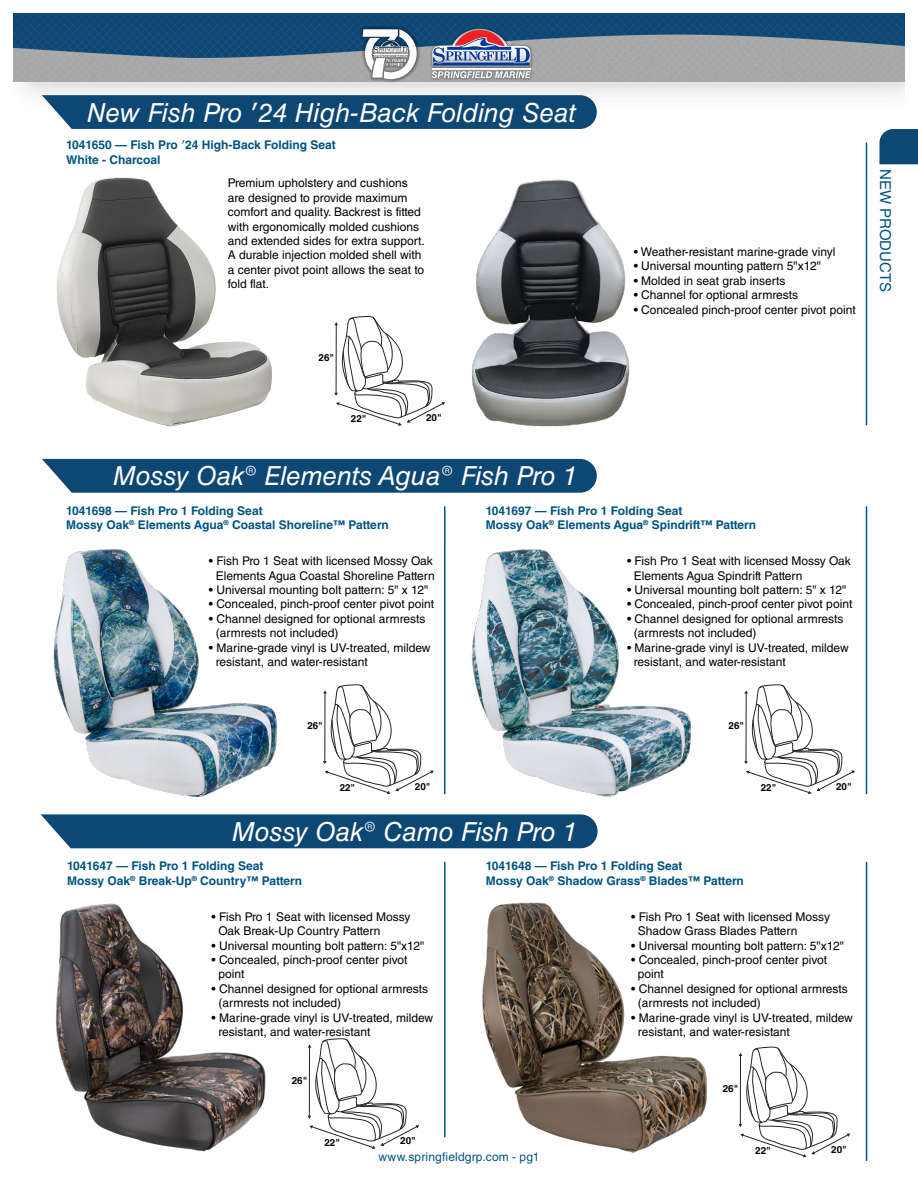
<style>
.page{position:relative;width:918px;height:1188px;background:#fff}
.page>*{position:absolute;margin:0;border:0;box-sizing:border-box;transform-origin:0 0}
.t1{font:italic 26.25px "Helvetica LT Std";color:#fff}
.t2{font:15px "Helvetica LT Std";color:#005482}
.t3{font:12px/14.4px "Helvetica LT Std";color:#000}
.t4{font:700 12px/14.4px "Helvetica LT Std";color:#005482}
.t5{font:12px "Helvetica LT Std";letter-spacing:.015em;color:#005482}
.t6{font:700 9.9px "Helvetica LT Std";color:#000}
.t7{font:700 9.75px "Helvetica LT Std";color:#000}
.s1{font-family:"Helvetica";font-style:normal}
.s2{font-family:"Helvetica";font-weight:400}
.s3{font-family:"Helvetica"}
</style>
<div class="page">
<img style="left:14px;top:14px;width:890px;height:82px">
<svg style="left:323px;top:684px;width:111px;height:110px"></svg>
<img style="left:471px;top:549px;width:220px;height:248px">
<svg style="left:744px;top:684px;width:111px;height:110px"></svg>
<img style="left:53px;top:549px;width:225px;height:248px">
<img style="left:56px;top:177px;width:216px;height:250px">
<svg style="left:308px;top:1038px;width:111px;height:111px"></svg>
<svg style="left:738px;top:1047px;width:112px;height:110px"></svg>
<img style="left:55px;top:903px;width:211px;height:249px">
<img style="left:482px;top:902px;width:225px;height:251px">
<img style="left:472px;top:179px;width:158px;height:248px">
<svg style="left:334px;top:316px;width:111px;height:110px"></svg>
<div style="left:429px;top:26px;width:105px;height:55px;background:#000;opacity:.5"></div>
<svg style="left:432px;top:29px;width:99px;height:49px;background:#8388a4"></svg>
<div style="left:359px;top:26px;width:61px;height:57px;background:#000;opacity:.75"></div>
<svg style="left:363px;top:29px;width:54px;height:50px"></svg>
<hr style="left:374px;top:54px;width:34px;height:1px;background:#fff">
<hr style="left:866px;top:142px;width:1px;height:283px;background:#005482">
<hr style="left:444px;top:506px;width:2px;height:288px;background:#005482">
<hr style="left:866px;top:506px;width:1px;height:288px;background:#005482">
<hr style="left:866px;top:862px;width:1px;height:299px;background:#005482">
<hr style="left:444px;top:862px;width:2px;height:275px;background:#005482">
<svg style="left:42px;top:95px;width:555px;height:34px;background:#164e79"></svg>
<div style="left:42px;top:459px;width:555px;height:34px;background:#0d4774"></div>
<div style="left:41px;top:814px;width:557px;height:34px;background:#0d4774"></div>
<svg style="left:879px;top:129px;width:38px;height:35px"></svg>
<h1 class="t1" style="left:87px;top:97px;width:491px">New Fish Pro <span class="s1">′</span>24 High-Back Folding Seat</h1>
<p class="t4" style="left:66px;top:138px;width:271px">1041650 — Fish Pro <span class="s2">′</span>24 High-Back Folding Seat<br>White - Charcoal</p>
<p class="t3" style="left:228px;top:176px;width:199px">Premium upholstery and cushions are designed to provide maximum comfort and quality. Backrest is fitted with ergonomically molded cushions and extended sides for extra support.<br>A durable injection molded shell with a center pivot point allows the seat to fold flat.</p>
<p class="t7" style="left:319px;top:352px;width:17px">26"</p>
<p class="t7" style="left:351px;top:413px;width:17px">22"</p>
<p class="t7" style="left:426px;top:412px;width:17px">20"</p>
<h1 class="t1" style="left:113px;top:461px;width:466px">Mossy Oak® Elements Agua® Fish Pro 1</h1>
<p class="t3" style="left:634px;top:245px;width:203px">• Weather-resistant marine-grade vinyl</p>
<p class="t3" style="left:634px;top:259px;width:189px">• Universal mounting pattern 5<span class="s3">"</span>x12<span class="s3">"</span></p>
<p class="t3" style="left:634px;top:273px;width:153px">• Molded in seat grab inserts</p>
<p class="t3" style="left:634px;top:288px;width:166px">• Channel for optional armrests</p>
<p class="t3" style="left:634px;top:302px;width:224px">• Concealed pinch-proof center pivot point</p>
<p class="t4" style="left:66px;top:503px;width:324px">1041698 — Fish Pro 1 Folding Seat<br>Mossy Oak<sup>®</sup> Elements Agua<sup>®</sup> Coastal Shoreline™ Pattern</p>
<p class="t4" style="left:486px;top:503px;width:272px">1041697 — Fish Pro 1 Folding Seat<br>Mossy Oak<sup>®</sup> Elements Agua<sup>®</sup> Spindrift™ Pattern</p>
<p class="t3" style="left:209px;top:554px;width:227px;text-align:center">• Fish Pro 1 Seat with licensed Mossy Oak<br>Elements Agua Coastal Shoreline Pattern</p>
<p class="t3" style="left:209px;top:583px;width:221px">• Universal mounting bolt pattern: 5<span class="s3">"</span> x 12<span class="s3">"</span></p>
<p class="t3" style="left:209px;top:597px;width:227px">• Concealed, pinch-proof center pivot point</p>
<p class="t3" style="left:216px;top:611px;width:211px;text-indent:-7px">• Channel designed for optional armrests (armrests not included)</p>
<p class="t3" style="left:216px;top:640px;width:216px;text-indent:-7px">• Marine-grade vinyl is UV-treated, mildew resistant, and water-resistant</p>
<p class="t3" style="left:634px;top:554px;width:219px;text-indent:-7px">• Fish Pro 1 Seat with licensed Mossy Oak<br>Elements Agua Spindrift Pattern</p>
<p class="t3" style="left:627px;top:583px;width:221px">• Universal mounting bolt pattern: 5<span class="s3">"</span> x 12<span class="s3">"</span></p>
<p class="t3" style="left:627px;top:597px;width:227px">• Concealed, pinch-proof center pivot point</p>
<p class="t3" style="left:634px;top:611px;width:211px;text-indent:-7px">• Channel designed for optional armrests (armrests not included)</p>
<p class="t3" style="left:634px;top:640px;width:216px;text-indent:-7px">• Marine-grade vinyl is UV-treated, mildew resistant, and water-resistant</p>
<p class="t7" style="left:307px;top:720px;width:17px">26"</p>
<p class="t7" style="left:729px;top:720px;width:17px">26"</p>
<p class="t7" style="left:340px;top:781px;width:17px">22"</p>
<p class="t7" style="left:836px;top:780px;width:17px">20"</p>
<p class="t7" style="left:415px;top:780px;width:17px">20"</p>
<p class="t7" style="left:761px;top:781px;width:17px">22"</p>
<h1 class="t1" style="left:232px;top:816px;width:347px">Mossy Oak® Camo Fish Pro 1</h1>
<p class="t4" style="left:67px;top:859px;width:236px">1041647 — Fish Pro 1 Folding Seat<br>Mossy Oak<sup>®</sup> Break-Up<sup>®</sup> Country™ Pattern</p>
<p class="t4" style="left:486px;top:859px;width:259px">1041648 — Fish Pro 1 Folding Seat<br>Mossy Oak<sup>®</sup> Shadow Grass<sup>®</sup> Blades™ Pattern</p>
<p class="t3" style="left:218px;top:909px;width:194px;text-indent:-7px">• Fish Pro 1 Seat with licensed Mossy<br>Oak Break-Up Country Pattern</p>
<p class="t3" style="left:212px;top:938px;width:214px">• Universal mounting bolt pattern: 5<span class="s3">"</span>x12<span class="s3">"</span></p>
<p class="t3" style="left:218px;top:953px;width:191px;text-indent:-7px">• Concealed, pinch-proof center pivot point</p>
<p class="t3" style="left:218px;top:981px;width:211px;text-indent:-7px">• Channel designed for optional armrests (armrests not included)</p>
<p class="t3" style="left:218px;top:1010px;width:216px;text-indent:-7px">• Marine-grade vinyl is UV-treated, mildew resistant, and water-resistant</p>
<p class="t6" style="left:292px;top:1074px;width:17px">26"</p>
<p class="t6" style="left:324px;top:1136px;width:17px">22"</p>
<p class="t6" style="left:400px;top:1135px;width:17px">20"</p>
<p class="t5" style="left:378px;top:1150px;width:163px">www.springfieldgrp.com - pg1</p>
<p class="t3" style="left:638px;top:909px;width:194px;text-indent:-7px">• Fish Pro 1 Seat with licensed Mossy<br>Shadow Grass Blades Pattern</p>
<p class="t3" style="left:631px;top:938px;width:214px">• Universal mounting bolt pattern: 5<span class="s3">"</span>x12<span class="s3">"</span></p>
<p class="t3" style="left:638px;top:953px;width:191px;text-indent:-7px">• Concealed, pinch-proof center pivot point</p>
<p class="t3" style="left:638px;top:981px;width:211px;text-indent:-7px">• Channel designed for optional armrests (armrests not included)</p>
<p class="t3" style="left:638px;top:1010px;width:216px;text-indent:-7px">• Marine-grade vinyl is UV-treated, mildew resistant, and water-resistant</p>
<p class="t6" style="left:723px;top:1082px;width:17px">26"</p>
<p class="t6" style="left:755px;top:1144px;width:17px">22"</p>
<p class="t6" style="left:831px;top:1143px;width:17px">20"</p>
<p class="t2" style="left:894px;top:169px;width:125px;rotate:90deg">NEW PRODUCTS</p>
</div>
